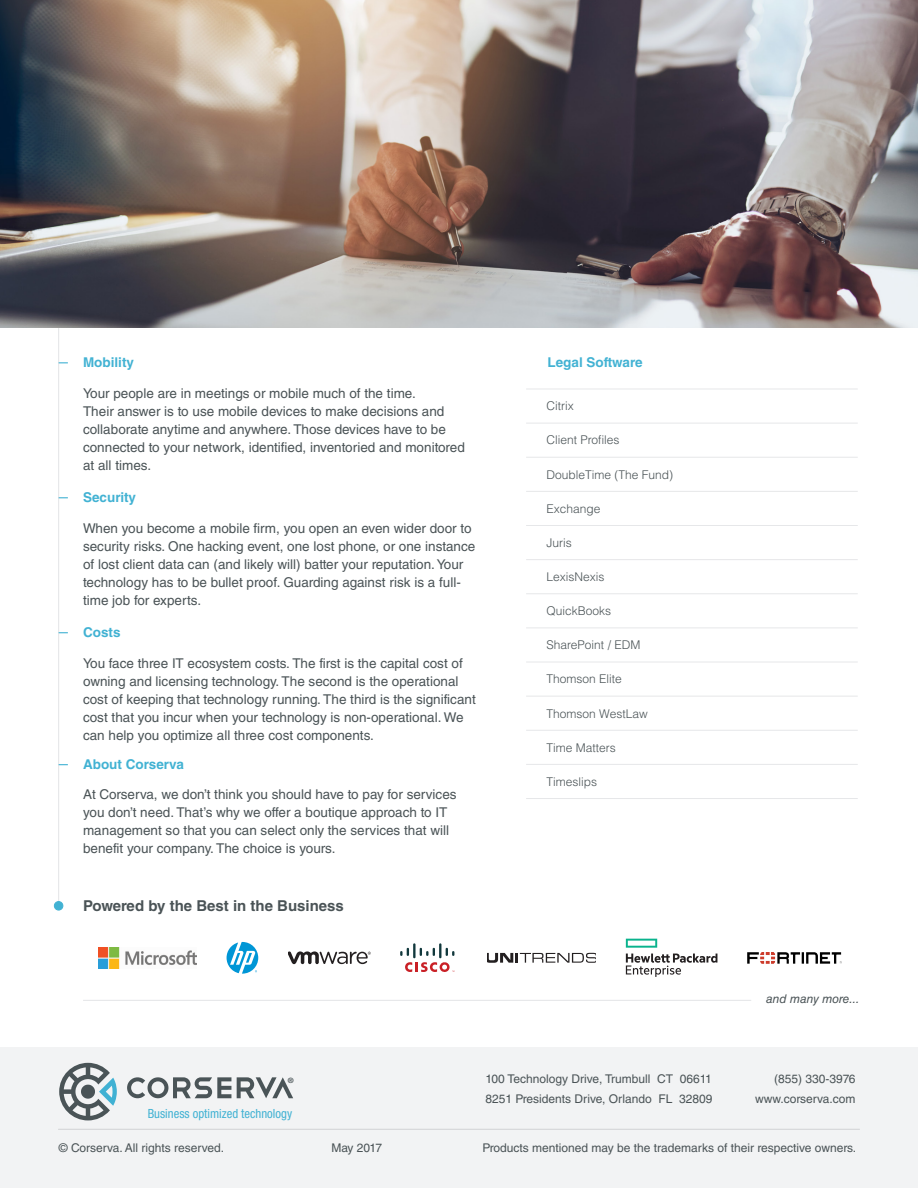
<style>
.page{position:relative;width:918px;height:1188px;background:#fff}
.page>*{position:absolute;margin:0;border:0;box-sizing:border-box;transform-origin:0 0}
.t1{font:700 15px "Helvetica LT Std";color:#4a5356}
.t2{font:13.5px/18px "Helvetica LT Std";color:#4a5356}
.t3{font:700 13.5px "Helvetica LT Std";color:#42b2d3}
.t4{font:condensed 12.6px "Helvetica Neue LT Std";color:#42b2d3}
.t5{font:12px "Helvetica LT Std";color:#4a5356}
.t6{font:300 12px "Helvetica LT Std";color:#4a5356}
.t7{font:italic 12px "Helvetica LT Std";color:#4a5356}
.t8{font:700 7.35px "Helvetica Neue LT Std";color:#4a5457}
</style>
<div class="page">
<div style="left:0;top:1048px;width:918px;height:140px;background:#f2f3f4"></div>
<hr style="left:58px;top:305px;width:1px;height:601px;background:#e6e7e9">
<div style="left:54px;top:902px;width:9px;height:8px;background:#42b2d3;border-radius:50%"></div>
<div style="left:54px;top:901px;width:9px;height:9px;border:1px solid #42b2d3;border-radius:50%"></div>
<hr style="left:83px;top:1000px;width:668px;height:1px;background:#e6e7e9">
<img style="left:0;top:0;width:918px;height:327px">
<hr style="left:58px;top:1129px;width:802px;height:1px;background:#d1d2d4">
<hr style="left:526px;top:389px;width:332px;height:1px;background:#e6e7e9">
<hr style="left:526px;top:423px;width:332px;height:1px;background:#e6e7e9">
<hr style="left:526px;top:457px;width:332px;height:1px;background:#e6e7e9">
<hr style="left:526px;top:491px;width:332px;height:1px;background:#e6e7e9">
<hr style="left:526px;top:525px;width:332px;height:1px;background:#e6e7e9">
<hr style="left:526px;top:559px;width:332px;height:1px;background:#e6e7e9">
<hr style="left:526px;top:593px;width:332px;height:1px;background:#e6e7e9">
<hr style="left:526px;top:628px;width:332px;height:1px;background:#e6e7e9">
<hr style="left:526px;top:662px;width:332px;height:1px;background:#e6e7e9">
<hr style="left:526px;top:696px;width:332px;height:1px;background:#e6e7e9">
<hr style="left:526px;top:730px;width:332px;height:1px;background:#e6e7e9">
<hr style="left:526px;top:764px;width:332px;height:1px;background:#e6e7e9">
<hr style="left:526px;top:798px;width:332px;height:1px;background:#e6e7e9">
<img style="left:98px;top:947px;width:99px;height:21px">
<svg style="left:487px;top:953px;width:109px;height:10px"></svg>
<img style="left:747px;top:952px;width:94px;height:11px">
<svg style="left:227px;top:942px;width:31px;height:32px"></svg>
<svg style="left:400px;top:943px;width:54px;height:29px"></svg>
<svg style="left:288px;top:951px;width:82px;height:13px"></svg>
<svg style="left:626px;top:939px;width:31px;height:9px"></svg>
<svg style="left:626px;top:954px;width:91px;height:23px"></svg>
<svg style="left:59px;top:1063px;width:58px;height:57px"></svg>
<svg style="left:127px;top:1077px;width:104px;height:21px"></svg>
<svg style="left:237px;top:1077px;width:56px;height:21px"></svg>
<p class="t3" style="left:83px;top:354px;width:53px">Mobility</p>
<p class="t2" style="left:83px;top:384px;width:383px">Your people are in meetings or mobile much of the time.<br>Their answer is to use mobile devices to make decisions and collaborate anytime and anywhere. Those devices have to be connected to your network, identified, inventoried and monitored at all times.</p>
<p class="t3" style="left:83px;top:489px;width:55px">Security</p>
<p class="t2" style="left:83px;top:519px;width:394px">When you become a mobile firm, you open an even wider door to security risks. One hacking event, one lost phone, or one instance of lost client data can (and likely will) batter your reputation. Your technology has to be bullet proof. Guarding against risk is a full&shy;time job for experts.</p>
<p class="t3" style="left:83px;top:624px;width:39px">Costs</p>
<p class="t2" style="left:83px;top:654px;width:394px">You face three IT ecosystem costs. The first is the capital cost of owning and licensing technology. The second is the operational cost of keeping that technology running. The third is the significant cost that you incur when your technology is non-operational. We can help you optimize all three cost components.</p>
<p class="t3" style="left:83px;top:756px;width:102px">About Corserva</p>
<p class="t2" style="left:83px;top:786px;width:375px">At Corserva, we don’t think you should have to pay for services you don’t need. That’s why we offer a boutique approach to IT management so that you can select only the services that will benefit your company. The choice is yours.</p>
<p class="t1" style="left:83px;top:896px;width:262px">Powered by the Best in the Business</p>
<p class="t3" style="left:547px;top:354px;width:97px">Legal Software</p>
<p class="t6" style="left:547px;top:399px;width:29px">Citrix</p>
<p class="t6" style="left:547px;top:433px;width:75px">Client Profiles</p>
<p class="t6" style="left:547px;top:467px;width:128px">DoubleTime (The Fund)</p>
<p class="t6" style="left:547px;top:501px;width:56px">Exchange</p>
<p class="t6" style="left:547px;top:535px;width:27px">Juris</p>
<p class="t6" style="left:547px;top:569px;width:60px">LexisNexis</p>
<p class="t6" style="left:547px;top:603px;width:66px">QuickBooks</p>
<p class="t6" style="left:547px;top:638px;width:95px">SharePoint / EDM</p>
<p class="t6" style="left:547px;top:672px;width:77px">Thomson Elite</p>
<p class="t6" style="left:547px;top:706px;width:103px">Thomson WestLaw</p>
<p class="t6" style="left:547px;top:740px;width:71px">Time Matters</p>
<p class="t6" style="left:547px;top:774px;width:52px">Timeslips</p>
<p class="t8" style="left:288px;top:1076px;width:7px">®</p>
<p class="t4" style="left:148px;top:1106px;width:146px">Business optimized technology</p>
<p class="t5" style="left:485px;top:1071px;width:228px">100 Technology Drive, Trumbull CT 06611</p>
<p class="t5" style="left:485px;top:1092px;width:229px">8251 Presidents Drive, Orlando FL 32809</p>
<p class="t7" style="left:766px;top:992px;width:95px">and many more...</p>
<p class="t5" style="left:774px;top:1071px;width:83px">(855) 330-3976</p>
<p class="t5" style="left:755px;top:1092px;width:102px">www.corserva.com</p>
<p class="t5" style="left:59px;top:1141px;width:167px">© Corserva. All rights reserved.</p>
<p class="t5" style="left:482px;top:1141px;width:375px">Products mentioned may be the trademarks of their respective owners.</p>
<p class="t5" style="left:331px;top:1141px;width:52px">May 2017</p>
</div>
